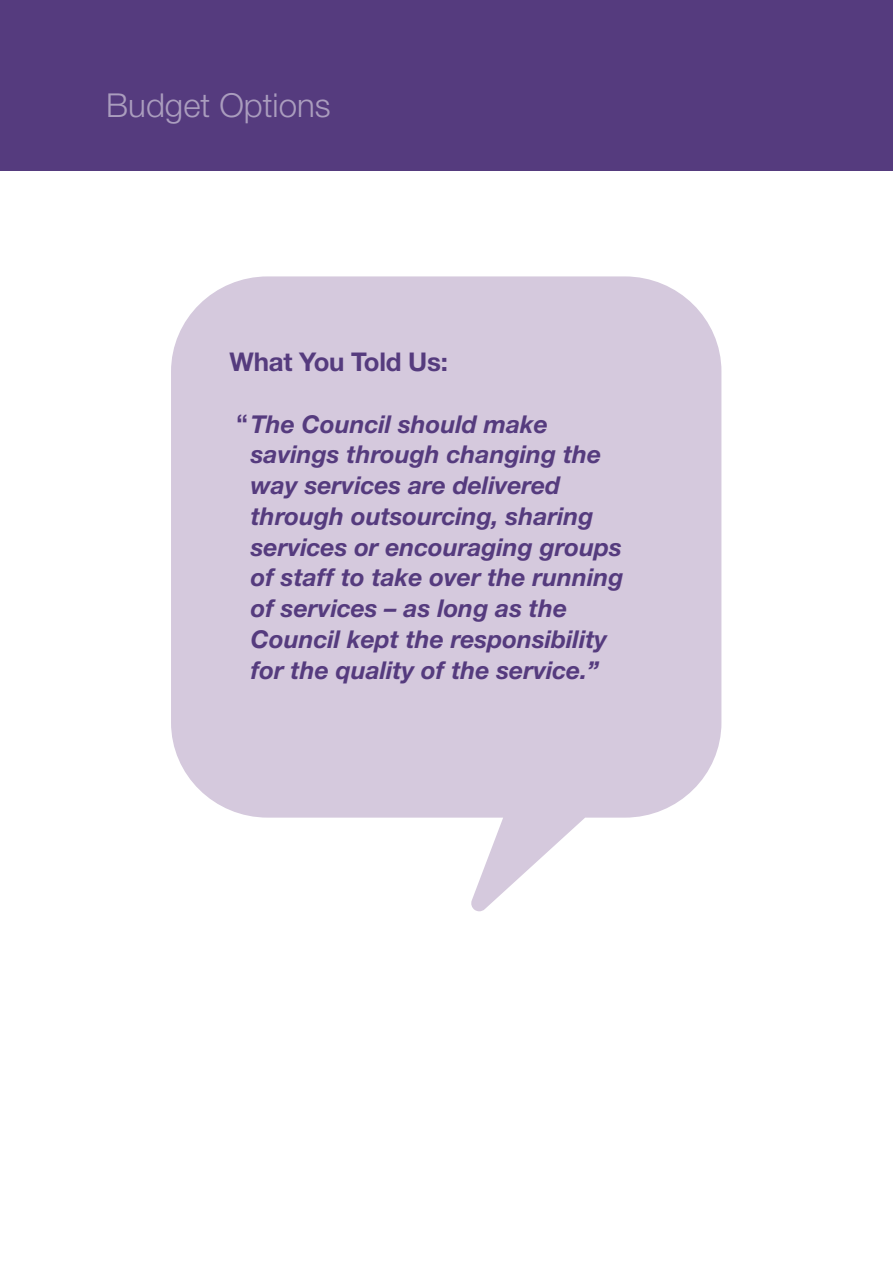
<style>
.page{position:relative;width:893px;height:1263px;background:#fff}
.page>*{position:absolute;margin:0;border:0;box-sizing:border-box;transform-origin:0 0}
.t1{font:300 33px "Helvetica Neue LT Std";color:#aa9dbe}
.t2{font:700 25.8px "Helvetica Neue LT Std";letter-spacing:-.01em;color:#553b7e}
.t3{font:italic 700 24.6px/30.8px "Helvetica Neue LT Std";color:#553b7e}
.s1{font-style:normal}
</style>
<div class="page">
<svg style="left:171px;top:276px;width:550px;height:635px;fill:#d5c9dd"></svg>
<div style="left:0;top:0;width:893px;height:170px;background:#553b7e"></div>
<h1 class="t1" style="left:106px;top:93px;width:226px">Budget Options</h1>
<p class="t2" style="left:230px;top:352px;width:220px">What You Told Us:</p>
<p class="t3" style="left:251px;top:411px;width:374px;text-indent:-14px"><span class="s1">“</span>The Council should make savings through changing the way services are delivered through outsourcing, sharing services or encouraging groups of staff to take over the running of services – as long as the<br>Council kept the responsibility for the quality of the service.”</p>
</div>
